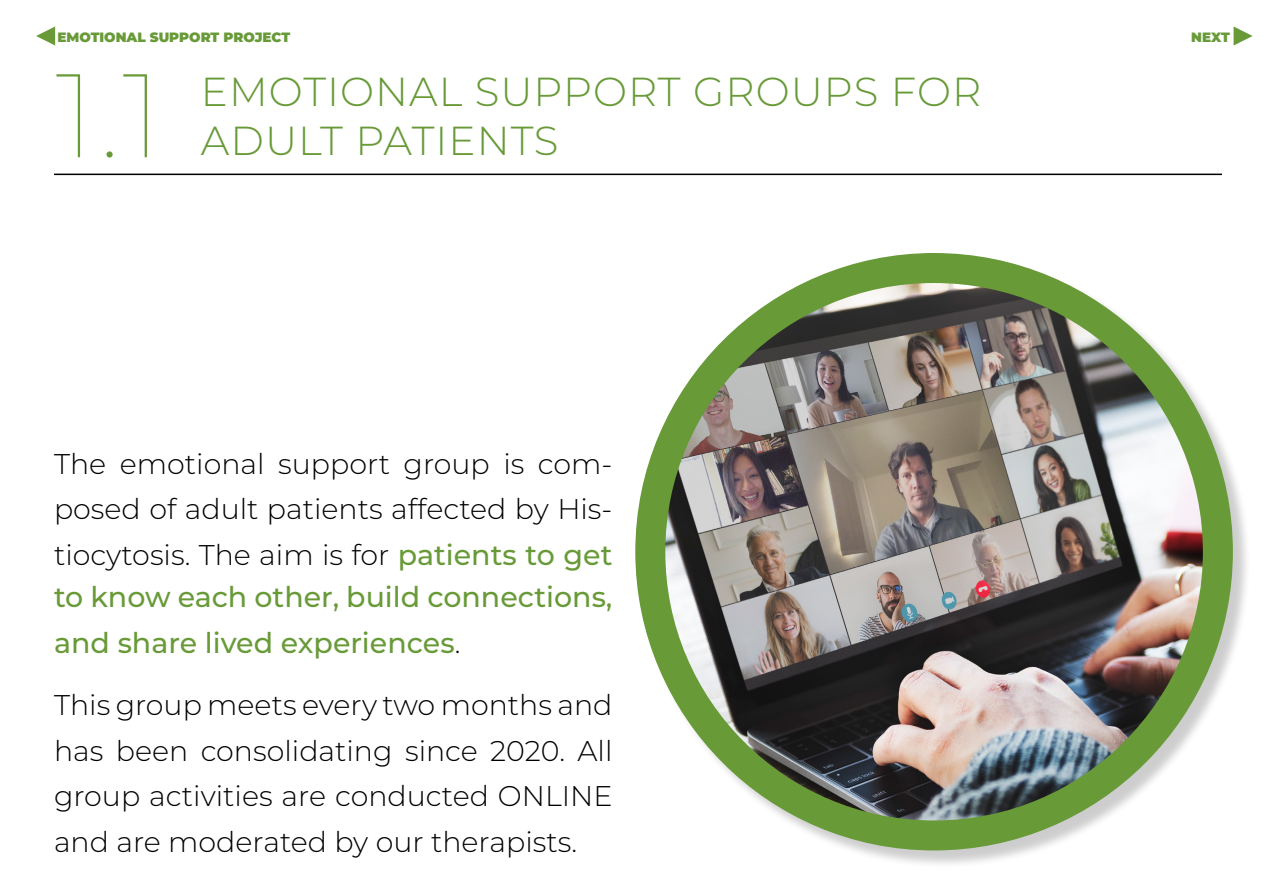
<style>
.page{position:relative;width:1276px;height:893px;background:#fff}
.page>*{position:absolute;margin:0;border:0;box-sizing:border-box;transform-origin:0 0}
.t1{font:100 118.5px "Montserrat";color:#689a38}
.t2{font:300 40.5px "Montserrat";letter-spacing:.025em;color:#689a38}
.t3{font:300 28.5px/45.5px "Montserrat";color:#000;text-align:justify}
.t4{font:500 28.5px/45.5px "Montserrat";color:#689a38}
.t5{font:900 13.5px "Montserrat";color:#689a38}
.s1{font-weight:500;color:#689a38}
.s2{font-weight:300;color:#000}
</style>
<div class="page">
<hr style="left:54px;top:174px;width:1168px;height:1px;background:#000">
<div style="left:638px;top:255px;width:613px;height:614px;background:#000;opacity:.2"></div>
<img style="left:654px;top:268px;width:564px;height:567px">
<div style="left:635px;top:253px;width:598px;height:597px;border:30px solid #689a38;border-radius:50%"></div>
<svg style="left:36px;top:26px;width:20px;height:20px"></svg>
<svg style="left:1233px;top:26px;width:20px;height:20px"></svg>
<p class="t5" style="left:57px;top:27px;width:234px">EMOTIONAL SUPPORT PROJECT</p>
<p class="t5" style="left:1191px;top:27px;width:40px">NEXT</p>
<h1 class="t1" style="left:55px;top:36px;width:109px">1.1</h1>
<h2 class="t2" style="left:201px;top:64px;width:782px">EMOTIONAL SUPPORT GROUPS FOR</h2>
<h2 class="t2" style="left:201px;top:113px;width:359px">ADULT PATIENTS</h2>
<p class="t3" style="left:54px;top:440px;width:560px">The emotional support group is com&shy;posed of adult patients affected by His&shy;tiocytosis. The aim is for <span class="s1">patients to get</span></p>
<p class="t4" style="left:54px;top:573px;width:560px">to know each other, build connections, and share lived experiences<span class="s2">.</span></p>
<p class="t3" style="left:54px;top:681px;width:560px">This group meets every two months and has been consolidating since 2020. All group activities are conducted ONLINE and are moderated by our therapists.</p>
</div>
